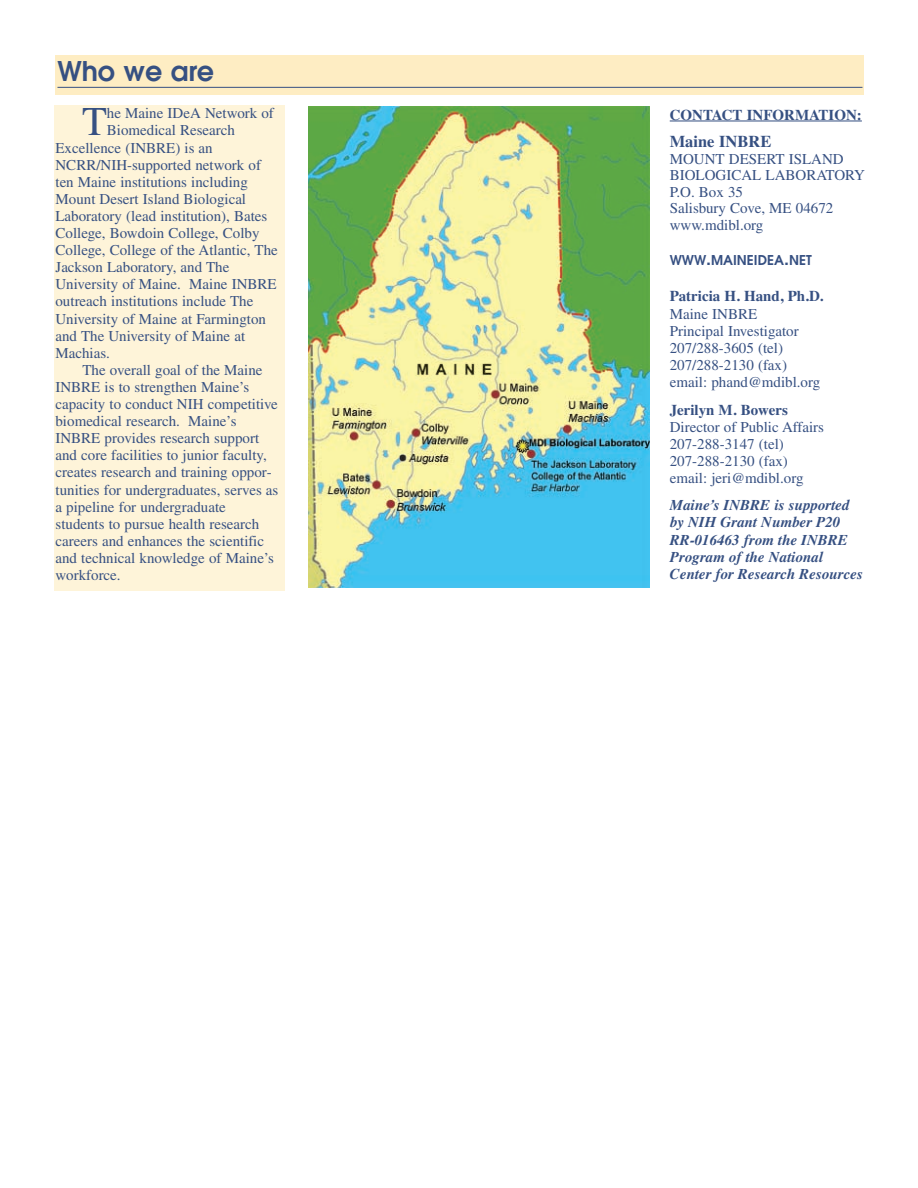
<style>
.page{position:relative;width:918px;height:1188px;background:#fff}
.page>*{position:absolute;margin:0;border:0;box-sizing:border-box;transform-origin:0 0}
.t1{font:40.8px "Times";color:#365082}
.t2{font:600 27px "Avant Garde";color:#365082}
.t3{font:700 16.5px "Times";color:#365082}
.t4{font:15px/17.1px "Times";color:#365082}
.t5{font:italic 700 15px/17.1px "Times";color:#365082}
.t6{font:700 15px "Times";color:#365082}
.t7{font:600 13.5px "Avant Garde";color:#365082}
.s1{font-size:18px}
</style>
<div class="page">
<div style="left:54px;top:105px;width:231px;height:486px;background:#fef4d9"></div>
<img style="left:309px;top:107px;width:340px;height:480px">
<hr style="left:670px;top:120px;width:192px;height:1px;background:#365082">
<div style="left:56px;top:55px;width:808px;height:39px;background:#feedc3"></div>
<hr style="left:57px;top:87px;width:805px;height:1px;background:#365082">
<h2 class="t2" style="left:57px;top:61px;width:158px">Who we are</h2>
<h1 class="t1" style="left:82px;top:108px;width:26px">T</h1>
<p class="t4" style="left:107px;top:106px;width:169px">he Maine IDeA Network of</p>
<p class="t4" style="left:107px;top:123px;width:130px">Biomedical Research</p>
<p class="t4" style="left:55px;top:141px;width:159px">Excellence (INBRE) is an</p>
<p class="t4" style="left:55px;top:158px;width:207px">NCRR/NIH-supported network of</p>
<p class="t4" style="left:55px;top:175px;width:194px">ten Maine institutions including</p>
<p class="t4" style="left:55px;top:192px;width:192px">Mount Desert Island Biological</p>
<p class="t4" style="left:55px;top:209px;width:213px">Laboratory (lead institution), Bates</p>
<p class="t4" style="left:55px;top:226px;width:206px">College, Bowdoin College, Colby</p>
<p class="t4" style="left:55px;top:243px;width:224px">College, College of the Atlantic, The</p>
<p class="t4" style="left:55px;top:260px;width:175px">Jackson Laboratory, and The</p>
<p class="t4" style="left:55px;top:277px;width:223px">University of Maine. Maine INBRE</p>
<p class="t4" style="left:55px;top:294px;width:199px">outreach institutions include The</p>
<p class="t4" style="left:55px;top:312px;width:212px">University of Maine at Farmington</p>
<p class="t4" style="left:55px;top:329px;width:191px">and The University of Maine at</p>
<p class="t4" style="left:55px;top:346px;width:56px">Machias.</p>
<p class="t4" style="left:82px;top:363px;width:182px">The overall goal of the Maine</p>
<p class="t4" style="left:55px;top:380px;width:195px">INBRE is to strengthen Maine’s</p>
<p class="t4" style="left:55px;top:397px;width:224px">capacity to conduct NIH competitive</p>
<p class="t4" style="left:55px;top:414px;width:183px">biomedical research. Maine’s</p>
<p class="t4" style="left:55px;top:431px;width:205px">INBRE provides research support</p>
<p class="t4" style="left:55px;top:448px;width:213px">and core facilities to junior faculty,</p>
<p class="t4" style="left:55px;top:465px;width:218px">creates research and training oppor-</p>
<p class="t4" style="left:55px;top:483px;width:224px">tunities for undergraduates, serves as</p>
<p class="t4" style="left:55px;top:500px;width:172px">a pipeline for undergraduate</p>
<p class="t4" style="left:55px;top:517px;width:205px">students to pursue health research</p>
<p class="t4" style="left:55px;top:534px;width:210px">careers and enhances the scientific</p>
<p class="t4" style="left:55px;top:551px;width:220px">and technical knowledge of Maine’s</p>
<p class="t4" style="left:55px;top:568px;width:67px">workforce.</p>
<p class="t6" style="left:670px;top:106px;width:194px">CONTACT INFORMATION:</p>
<p class="t3" style="left:670px;top:132px;width:103px">Maine INBRE</p>
<p class="t4" style="left:670px;top:152px;width:197px;line-height:16.5px">MOUNT DESERT ISLAND<br>BIOLOGICAL LABORATORY<br>P.O. Box 35<br>Salisbury Cove, ME 04672 www.mdibl.org</p>
<p class="t7" style="left:670px;top:255px;width:144px">WWW<span class="s1">.</span>MAINEIDEA<span class="s1">.</span>NET</p>
<p class="t6" style="left:670px;top:288px;width:155px">Patricia H. Hand, Ph.D.</p>
<p class="t4" style="left:670px;top:307px;width:152px">Maine INBRE<br>Principal Investigator<br>207/288-3605 (tel)<br>207/288-2130 (fax) email: phand@mdibl.org</p>
<p class="t6" style="left:670px;top:401px;width:120px">Jerilyn M. Bowers</p>
<p class="t4" style="left:670px;top:420px;width:156px">Director of Public Affairs<br>207-288-3147 (tel)<br>207-288-2130 (fax) email: jeri@mdibl.org</p>
<p class="t5" style="left:670px;top:497px;width:194px">Maine’s INBRE is supported by NIH Grant Number P20<br>RR-016463 from the INBRE<br>Program of the National<br>Center for Research Resources</p>
</div>
